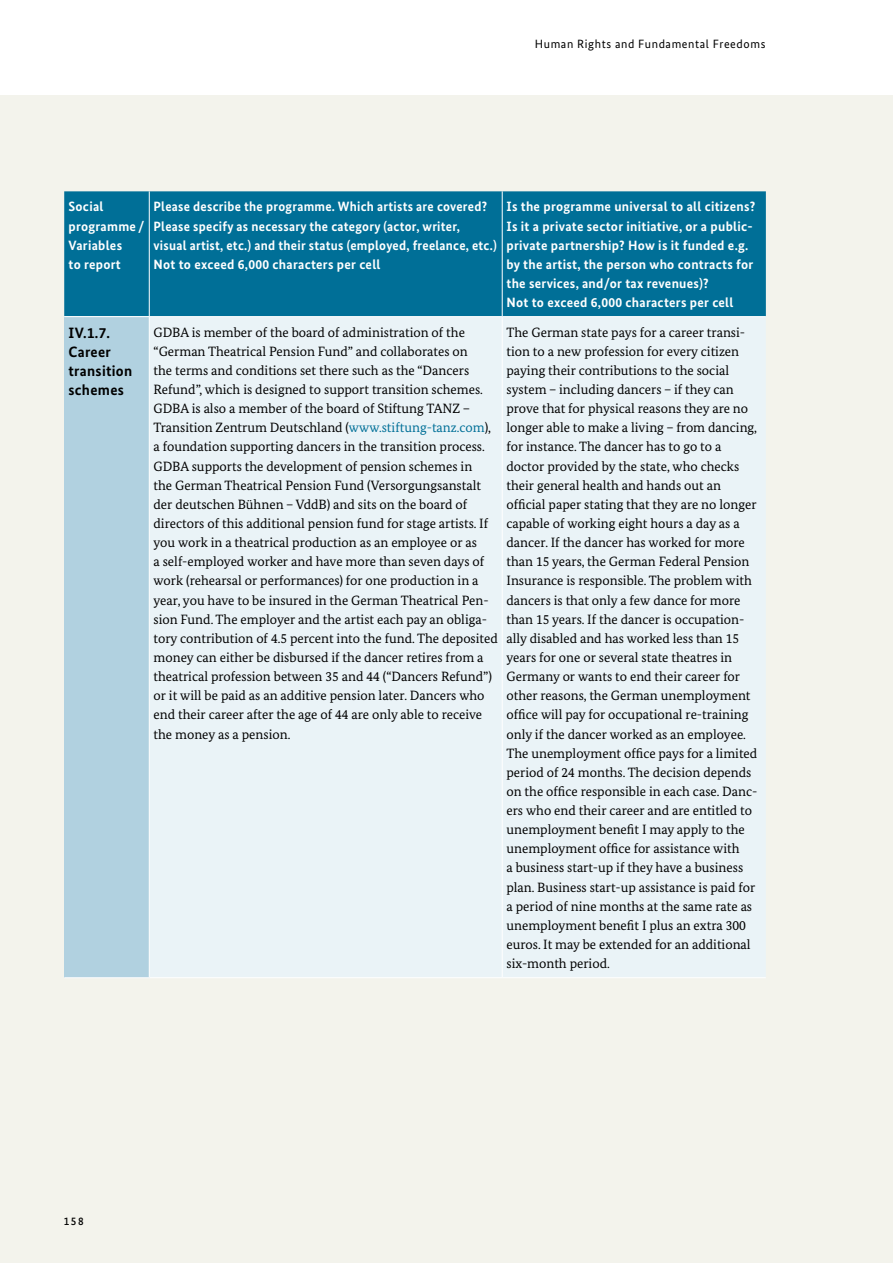
<style>
.page{position:relative;width:893px;height:1263px;background:#fff}
.page>*{position:absolute;margin:0;border:0;box-sizing:border-box;transform-origin:0 0}
.t1{font:700 15px/19.2px "Bundes Sans";letter-spacing:.02em;color:#000}
.t2{font:13.5px/19.2px "Bundes Serif";color:#000}
.t3{font:700 13.5px/19.2px "Bundes Sans";letter-spacing:.02em;color:#fff}
.t4{font:12px "Bundes Sans";letter-spacing:.05em;color:#000}
.t5{font:500 11.25px "Bundes Sans";color:#000}
.s1{color:#006f97}
</style>
<div class="page">
<div style="left:0;top:96px;width:893px;height:1167px;background:#f3f3ec"></div>
<div style="left:64px;top:191px;width:702px;height:125px;background:#006f97"></div>
<div style="left:64px;top:317px;width:85px;height:661px;background:#b1d1e0"></div>
<div style="left:150px;top:317px;width:615px;height:660px;background:#eaf3f7"></div>
<hr style="left:149px;top:191px;width:1px;height:125px;background:#fff">
<hr style="left:502px;top:191px;width:1px;height:125px;background:#fff">
<hr style="left:64px;top:316px;width:85px;height:1px;background:#fff">
<hr style="left:149px;top:316px;width:353px;height:1px;background:#fff">
<hr style="left:149px;top:317px;width:1px;height:660px;background:#fff">
<hr style="left:502px;top:316px;width:264px;height:1px;background:#fff">
<hr style="left:502px;top:317px;width:1px;height:660px;background:#fff">
<hr style="left:64px;top:977px;width:85px;height:1px;background:#fff">
<hr style="left:149px;top:977px;width:353px;height:1px;background:#fff">
<hr style="left:502px;top:977px;width:264px;height:1px;background:#fff">
<p class="t4" style="left:535px;top:36px;width:232px">Human Rights and Fundamental Freedoms</p>
<p class="t3" style="left:68px;top:197px;width:77px">Social programme /<br>Variables<br>to report</p>
<p class="t3" style="left:154px;top:197px;width:345px">Please describe the programme. Which artists are covered?<br>Please specify as necessary the category (actor, writer,<br>visual artist, etc.) and their status (employed, freelance, etc.)<br>Not to exceed 6,000 characters per cell</p>
<p class="t3" style="left:506px;top:197px;width:250px">Is the programme universal to all citizens?<br>Is it a private sector initiative, or a public&shy;private partnership? How is it funded e.g. by the artist, the person who contracts for the services, and/or tax revenues)?<br>Not to exceed 6,000 characters per cell</p>
<p class="t1" style="left:68px;top:323px;width:65px">IV.1.7.<br>Career transition schemes</p>
<p class="t2" style="left:154px;top:322px;width:339px">GDBA is member of the board of administration of the “German Theatrical Pension Fund” and collaborates on<br>the terms and conditions set there such as the “Dancers Refund”, which is designed to support transition schemes.<br>GDBA is also a member of the board of Stiftung TANZ – Transition Zentrum Deutschland (<span class="s1">www.stiftung-tanz.com</span>), a foundation supporting dancers in the transition process.</p>
<p class="t2" style="left:154px;top:456px;width:346px">GDBA supports the development of pension schemes in<br>the German Theatrical Pension Fund (Versorgungsanstalt der deutschen Bühnen – VddB) and sits on the board of directors of this additional pension fund for stage artists. If you work in a theatrical production as an employee or as<br>a self-employed worker and have more than seven days of work (rehearsal or performances) for one production in a year, you have to be insured in the German Theatrical Pen&shy;sion Fund. The employer and the artist each pay an obliga&shy;tory contribution of 4.5 percent into the fund. The deposited money can either be disbursed if the dancer retires from a theatrical profession between 35 and 44 (“Dancers Refund”) or it will be paid as an additive pension later. Dancers who end their career after the age of 44 are only able to receive the money as a pension.</p>
<p class="t2" style="left:506px;top:322px;width:252px">The German state pays for a career transi&shy;tion to a new profession for every citizen paying their contributions to the social system – including dancers – if they can prove that for physical reasons they are no longer able to make a living – from dancing, for instance. The dancer has to go to a doctor provided by the state, who checks their general health and hands out an official paper stating that they are no longer capable of working eight hours a day as a dancer. If the dancer has worked for more than 15 years, the German Federal Pension Insurance is responsible. The problem with dancers is that only a few dance for more than 15 years. If the dancer is occupation&shy;ally disabled and has worked less than 15 years for one or several state theatres in Germany or wants to end their career for other reasons, the German unemployment office will pay for occupational re-training only if the dancer worked as an employee.<br>The unemployment office pays for a limited period of 24 months. The decision depends on the office responsible in each case. Danc&shy;ers who end their career and are entitled to unemployment benefit I may apply to the unemployment office for assistance with<br>a business start-up if they have a business plan. Business start-up assistance is paid for a period of nine months at the same rate as unemployment benefit I plus an extra 300 euros. It may be extended for an additional six-month period.</p>
<p class="t5" style="left:64px;top:1214px;width:22px">158</p>
</div>
